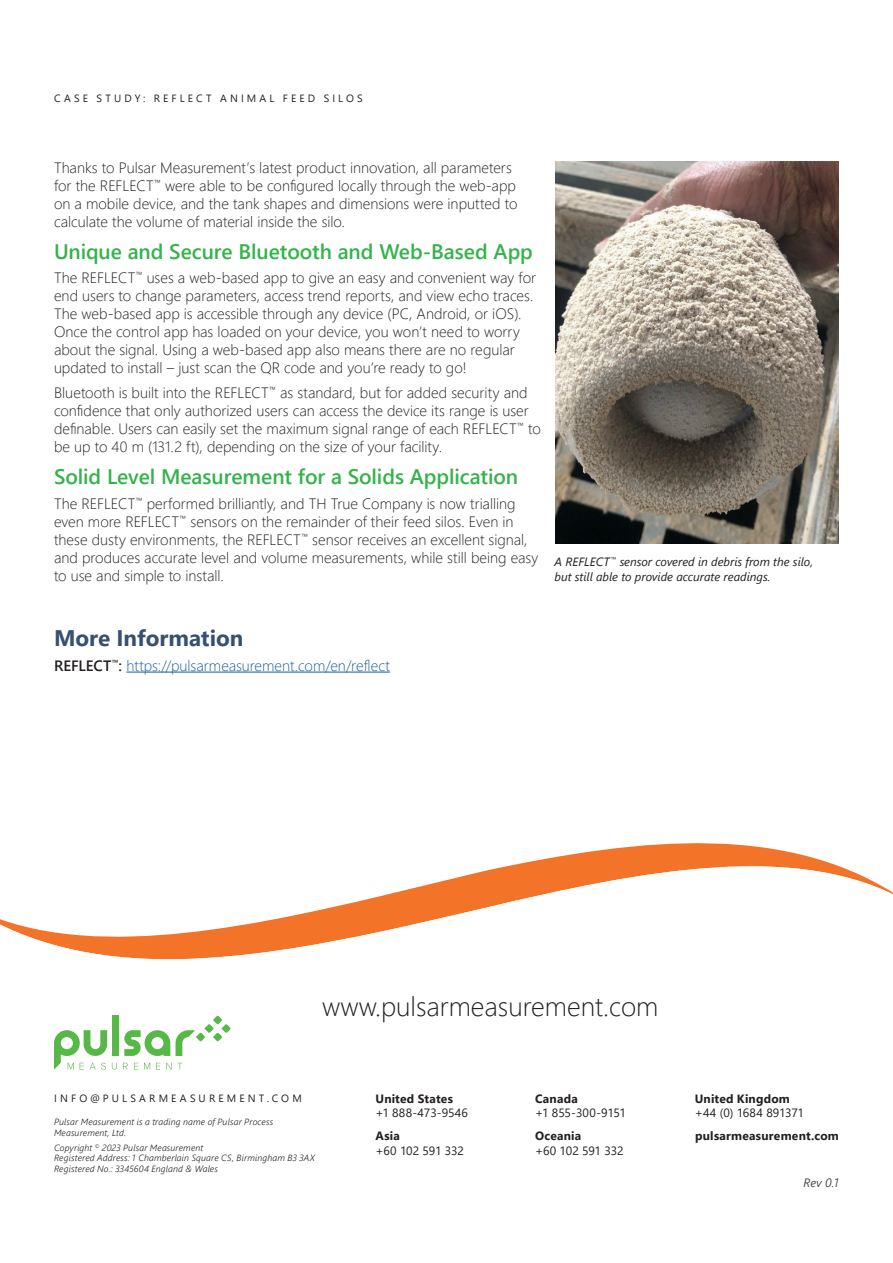
<style>
.page{position:relative;width:893px;height:1263px;background:#fff}
.page>*{position:absolute;margin:0;border:0;box-sizing:border-box;transform-origin:0 0}
.t1{font:300 27px "Segoe UI";color:#231f20}
.Header_1{font:700 22.5px "Segoe UI";color:#365072}
.Body{font:600 21px "Segoe UI";letter-spacing:-.005em;color:#33b34a}
.Body-2{font:300 15px/18px "Segoe UI";color:#231f20}
.Body-3{font:300 15px "Segoe UI";color:#175d9e}
.Table_Bold{font:italic 12px/14.4px "Segoe UI";color:#231f20}
.t2{font:700 12px "Segoe UI";letter-spacing:.015em;color:#231f20}
.t3{font:12px "Segoe UI";letter-spacing:-.005em;color:#231f20}
.t4{font:12px "Segoe UI";letter-spacing:.02em;color:#231f20}
.t5{font:italic 300 12px "Segoe UI";color:#231f20}
.Page_Header{font:10.5px "Segoe UI";letter-spacing:.3em;color:#231f20}
.t6{font:italic 300 9px/10.5px "Segoe UI";letter-spacing:.02em;color:#231f20}
.s1{font-weight:600;color:#231f20}
</style>
<div class="page">
<div style="left:112px;top:1016px;width:7px;height:40px;background:#56b947"></div>
<svg style="left:124px;top:1030px;width:46px;height:26px"></svg>
<svg style="left:176px;top:1016px;width:55px;height:40px"></svg>
<svg style="left:54px;top:1030px;width:63px;height:39px"></svg>
<svg style="left:123px;top:1063px;width:5px;height:6px"></svg>
<svg style="left:134px;top:1063px;width:4px;height:6px"></svg>
<svg style="left:144px;top:1063px;width:6px;height:6px"></svg>
<svg style="left:156px;top:1063px;width:4px;height:6px"></svg>
<svg style="left:166px;top:1063px;width:16px;height:6px"></svg>
<svg style="left:0;top:843px;width:893px;height:116px"></svg>
<hr style="left:126px;top:672px;width:264px;height:1px;background:#175d9e">
<img style="left:555px;top:162px;width:284px;height:382px">
<p class="Page_Header" style="left:54px;top:89px;width:310px">CASE STUDY: REFLECT ANIMAL FEED SILOS</p>
<p class="Body-2" style="left:54px;top:157px;width:465px">Thanks to Pulsar Measurement’s latest product innovation, all parameters for the REFLECT<sup>™</sup> were able to be configured locally through the web-app on a mobile device, and the tank shapes and dimensions were inputted to calculate the volume of material inside the silo.</p>
<p class="Body" style="left:54px;top:231px;width:480px">Unique and Secure Bluetooth and Web-Based App</p>
<p class="Body-2" style="left:54px;top:267px;width:484px">The REFLECT<sup>™</sup> uses a web-based app to give an easy and convenient way for end users to change parameters, access trend reports, and view echo traces.<br>The web-based app is accessible through any device (PC, Android, or iOS).<br>Once the control app has loaded on your device, you won’t need to worry about the signal. Using a web-based app also means there are no regular updated to install – just scan the QR code and you’re ready to go!</p>
<p class="Body-2" style="left:54px;top:382px;width:488px">Bluetooth is built into the REFLECT<sup>™</sup> as standard, but for added security and confidence that only authorized users can access the device its range is user definable. Users can easily set the maximum signal range of each REFLECT<sup>™</sup> to be up to 40 m (131.2 ft), depending on the size of your facility.</p>
<p class="Body" style="left:54px;top:457px;width:466px">Solid Level Measurement for a Solids Application</p>
<p class="Body-2" style="left:54px;top:493px;width:486px">The REFLECT<sup>™</sup> performed brilliantly, and TH True Company is now trialling even more REFLECT<sup>™</sup> sensors on the remainder of their feed silos. Even in these dusty environments, the REFLECT<sup>™</sup> sensor receives an excellent signal, and produces accurate level and volume measurements, while still being easy to use and simple to install.</p>
<p class="Table_Bold" style="left:554px;top:553px;width:260px">A REFLECT <sup>™</sup> sensor covered in debris from the silo, but still able to provide accurate readings.</p>
<p class="Header_1" style="left:54px;top:617px;width:191px">More Information</p>
<p class="Body-3" style="left:54px;top:651px;width:337px"><span class="s1">REFLECT</span><sup>™</sup><span class="s1">:</span> https://pulsarmeasurement.com/en/reflect</p>
<h1 class="t1" style="left:322px;top:981px;width:338px">www.pulsarmeasurement.com</h1>
<p class="Page_Header" style="left:54px;top:1088px;width:249px">INFO@PULSARMEASUREMENT.COM</p>
<p class="t2" style="left:695px;top:1087px;width:97px">United Kingdom</p>
<p class="t3" style="left:695px;top:1101px;width:111px">+44 (0) 1684 891371</p>
<p class="t2" style="left:376px;top:1087px;width:79px">United States</p>
<p class="t4" style="left:376px;top:1101px;width:94px">+1 888-473-9546</p>
<p class="t2" style="left:535px;top:1087px;width:44px">Canada</p>
<p class="t3" style="left:535px;top:1101px;width:92px">+1 855-300-9151</p>
<p class="t6" style="left:54px;top:1115px;width:221px">Pulsar Measurement is a trading name of Pulsar Process<br>Measurement, Ltd.</p>
<p class="t6" style="left:54px;top:1141px;width:263px">Copyright <sup>©</sup> 2023 Pulsar Measurement<br>Registered Address: 1 Chamberlain Square CS, Birmingham B3 3AX<br>Registered No.: 3345604 England &amp; Wales</p>
<p class="t2" style="left:695px;top:1125px;width:145px">pulsarmeasurement.com</p>
<p class="t2" style="left:376px;top:1125px;width:26px">Asia</p>
<p class="t3" style="left:376px;top:1139px;width:90px">+60 102 591 332</p>
<p class="t2" style="left:535px;top:1125px;width:48px">Oceania</p>
<p class="t3" style="left:535px;top:1139px;width:90px">+60 102 591 332</p>
<p class="t5" style="left:803px;top:1171px;width:37px">Rev 0.1</p>
</div>
